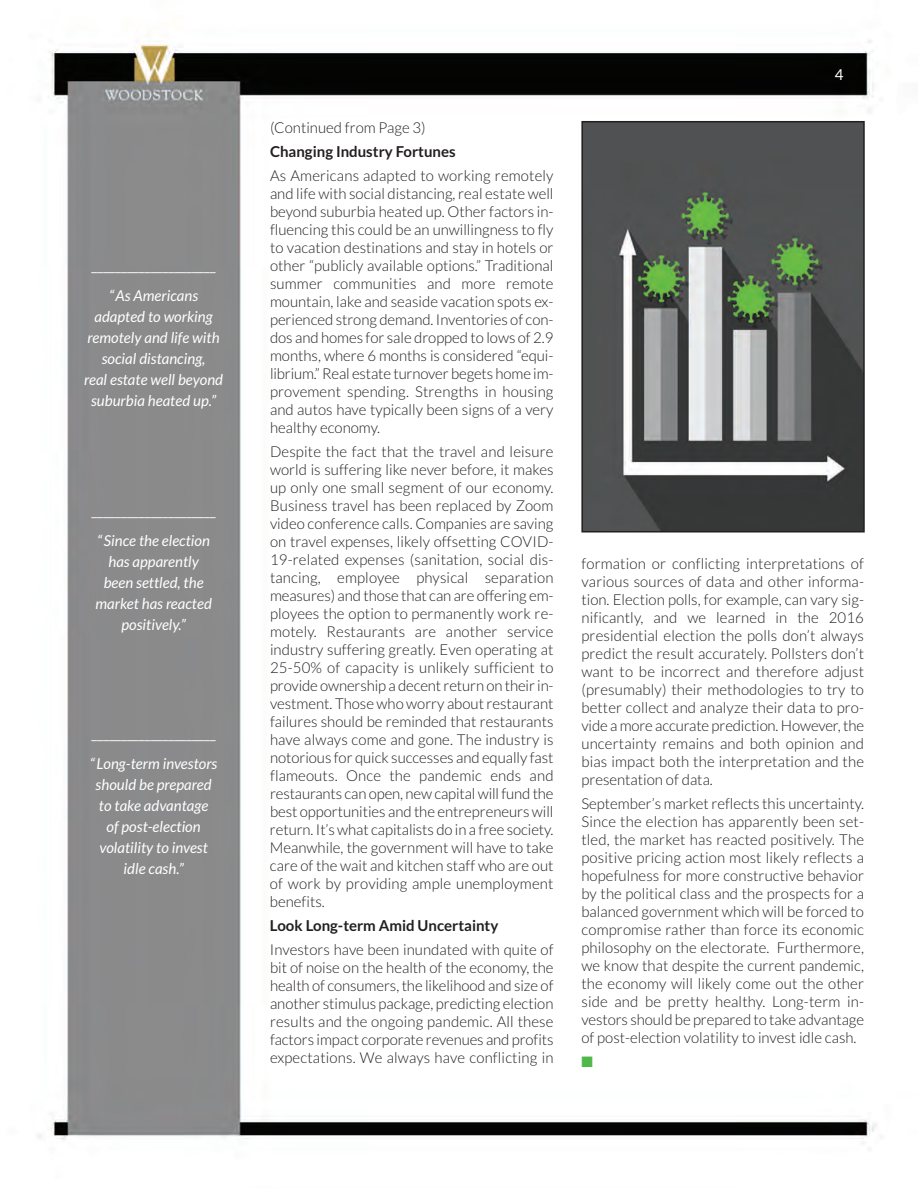
<style>
.page{position:relative;width:918px;height:1188px;background:#fff}
.page>*{position:absolute;margin:0;border:0;box-sizing:border-box;transform-origin:0 0}
.t1{font:300 15px/18px "Lato";color:#231f20;text-align:justify}
.t2{font:italic 15px/21px "Lato";color:#fff;text-align:center}
.t3{font:15px "Lato";color:#fff}
.t4{font:700 15px "Lato";color:#231f20}
.t5{font:15px "Zapf Dingbats ITC";color:#4fb849}
</style>
<div class="page">
<img style="left:38px;top:40px;width:839px;height:1104px">
<img style="left:584px;top:124px;width:278px;height:405px">
<div style="left:581px;top:121px;width:284px;height:411px;border:2px solid #231f20"></div>
<p class="t3" style="left:92px;top:257px;width:126px">_____________________</p>
<p class="t2" style="left:84px;top:286px;width:140px">“As Americans adapted to working remotely and life with social distancing,<br>real estate well beyond suburbia heated up.”</p>
<p class="t3" style="left:92px;top:502px;width:126px">_____________________</p>
<p class="t2" style="left:95px;top:530px;width:118px">“Since the election has apparently been settled, the market has reacted positively.”</p>
<p class="t3" style="left:92px;top:725px;width:126px">_____________________</p>
<p class="t2" style="left:90px;top:754px;width:129px">“Long-term investors should be prepared to take advantage<br>of post-election volatility to invest idle cash.”</p>
<p class="t1" style="left:270px;top:119px;width:157px">(Continued from Page 3)</p>
<p class="t4" style="left:270px;top:143px;width:187px">Changing Industry Fortunes</p>
<p class="t1" style="left:270px;top:167px;width:285px">As Americans adapted to working remotely and life with social distancing, real estate well beyond suburbia heated up. Other factors in&shy;fluencing this could be an unwillingness to fly to vacation destinations and stay in hotels or other “publicly available options.” Traditional summer communities and more remote mountain, lake and seaside vacation spots ex&shy;perienced strong demand. Inventories of con&shy;dos and homes for sale dropped to lows of 2.9 months, where 6 months is considered “equi&shy;librium.” Real estate turnover begets home im&shy;provement spending. Strengths in housing and autos have typically been signs of a very healthy economy.</p>
<p class="t1" style="left:270px;top:443px;width:285px">Despite the fact that the travel and leisure world is suffering like never before, it makes up only one small segment of our economy.<br>Business travel has been replaced by Zoom video conference calls. Companies are saving on travel expenses, likely offsetting COVID-19-related expenses (sanitation, social dis&shy;tancing, employee physical separation measures) and those that can are offering em&shy;ployees the option to permanently work re&shy;motely. Restaurants are another service industry suffering greatly. Even operating at 25-50% of capacity is unlikely sufficient to provide ownership a decent return on their in&shy;vestment. Those who worry about restaurant failures should be reminded that restaurants have always come and gone. The industry is notorious for quick successes and equally fast flameouts. Once the pandemic ends and restaurants can open, new capital will fund the best opportunities and the entrepreneurs will return. It’s what capitalists do in a free society.<br>Meanwhile, the government will have to take care of the wait and kitchen staff who are out of work by providing ample unemployment benefits.</p>
<p class="t4" style="left:270px;top:917px;width:230px">Look Long-term Amid Uncertainty</p>
<p class="t1" style="left:270px;top:941px;width:285px">Investors have been inundated with quite of bit of noise on the health of the economy, the health of consumers, the likelihood and size of another stimulus package, predicting election results and the ongoing pandemic. All these factors impact corporate revenues and profits expectations. We always have conflicting in</p>
<p class="t3" style="left:835px;top:66px;width:10px">4</p>
<p class="t1" style="left:581px;top:555px;width:284px">formation or conflicting interpretations of various sources of data and other informa&shy;tion. Election polls, for example, can vary sig&shy;nificantly, and we learned in the 2016 presidential election the polls don’t always predict the result accurately. Pollsters don’t want to be incorrect and therefore adjust (presumably) their methodologies to try to better collect and analyze their data to pro&shy;vide a more accurate prediction. However, the uncertainty remains and both opinion and bias impact both the interpretation and the presentation of data.</p>
<p class="t1" style="left:581px;top:795px;width:284px">September’s market reflects this uncertainty.<br>Since the election has apparently been set&shy;tled, the market has reacted positively. The positive pricing action most likely reflects a hopefulness for more constructive behavior by the political class and the prospects for a balanced government which will be forced to compromise rather than force its economic philosophy on the electorate. Furthermore, we know that despite the current pandemic, the economy will likely come out the other side and be pretty healthy. Long-term in&shy;vestors should be prepared to take advantage of post-election volatility to invest idle cash.</p>
<p class="t5" style="left:581px;top:1053px;width:13px">■</p>
</div>
